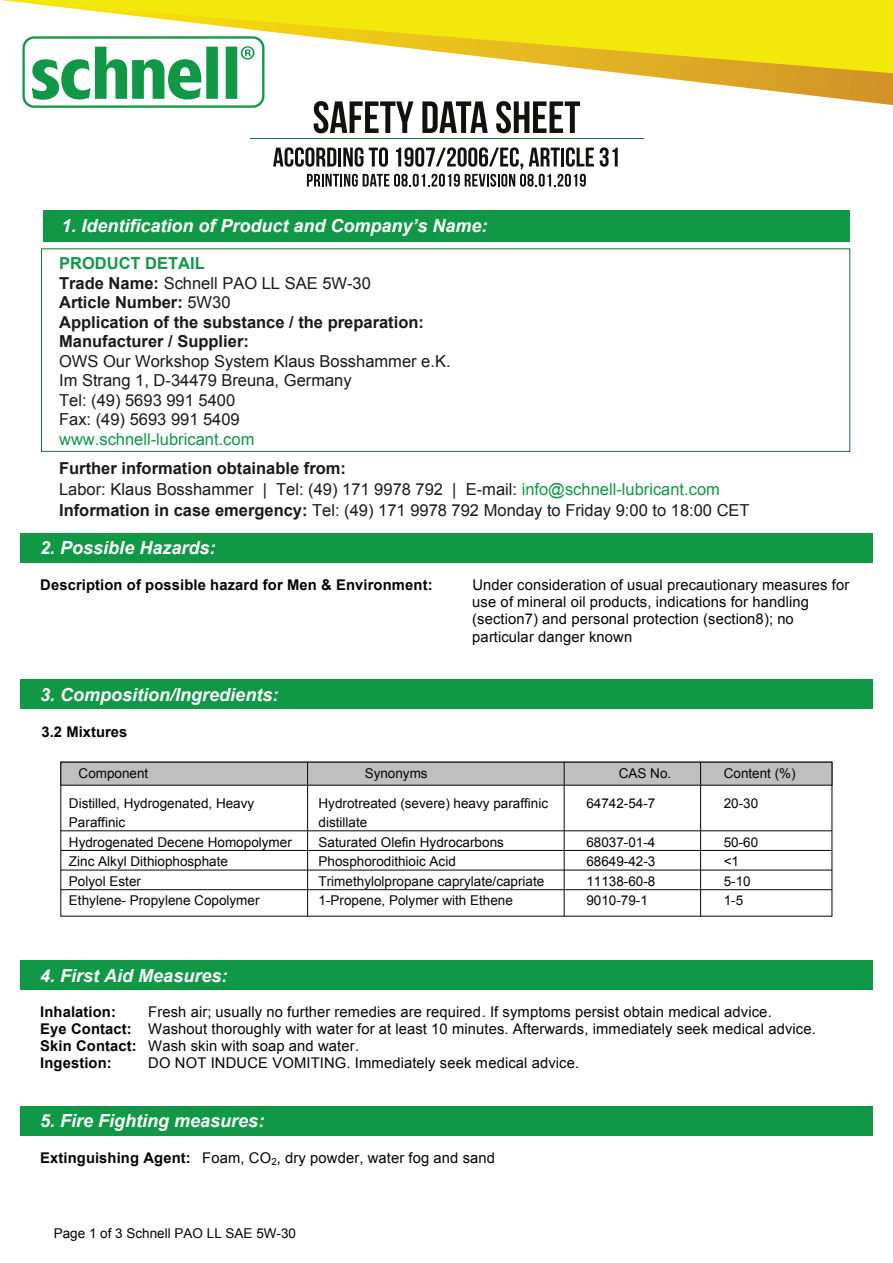
<style>
.page{position:relative;width:893px;height:1263px;background:#fff}
.page>*{position:absolute;margin:0;border:0;box-sizing:border-box;transform-origin:0 0}
.t1{font:italic 700 18px "Arial";color:#fff}
.t2{font:16.5px/19.5px "Arial";color:#1a1a18}
.t3{font:700 16.5px/19.5px "Arial";color:#1a1a18}
.t4{font:16.5px "Arial";color:#109847}
.t5{font:14.7px/17.2px "Arial";letter-spacing:.01em;color:#040503}
.t6{font:700 14.7px "Arial";letter-spacing:.01em;color:#040503}
.t7{font:13.5px/19.5px "Arial";color:#040503}
.s1{color:#109847}
.s2{font-weight:400}
.s3{font-weight:700}
</style>
<div class="page">
<div style="left:43px;top:211px;width:807px;height:31px;background:#109847"></div>
<hr style="left:250px;top:139px;width:393px;height:1px;background:#187039">
<div style="left:41px;top:248px;width:809px;height:204px;border:1px solid #187039"></div>
<svg style="left:413px;top:73px;width:480px;height:32px"></svg>
<svg style="left:0;top:0;width:893px;height:73px;fill:#f2e80c"></svg>
<svg style="left:314px;top:101px;width:99px;height:32px"></svg>
<svg style="left:422px;top:101px;width:66px;height:32px"></svg>
<svg style="left:496px;top:101px;width:84px;height:32px"></svg>
<svg style="left:600px;top:147px;width:18px;height:20px"></svg>
<svg style="left:273px;top:147px;width:321px;height:40px"></svg>
<div style="left:21px;top:33px;width:245px;height:78px;background:#fff;border-radius:11px"></div>
<svg style="left:22px;top:36px;width:242px;height:72px"></svg>
<div style="left:20px;top:533px;width:852px;height:30px;background:#109847"></div>
<div style="left:20px;top:679px;width:852px;height:30px;background:#109847"></div>
<div style="left:20px;top:960px;width:852px;height:30px;background:#109847"></div>
<div style="left:20px;top:1105px;width:852px;height:30px;background:#109847"></div>
<div style="left:61px;top:762px;width:771px;height:23px;background:#c0bfbf;border:1px solid #040503"></div>
<hr style="left:700px;top:762px;width:1px;height:154px;background:#040503">
<hr style="left:564px;top:762px;width:1px;height:154px;background:#040503">
<hr style="left:307px;top:762px;width:1px;height:154px;background:#040503">
<hr style="left:61px;top:830px;width:771px;height:1px;background:#040503">
<hr style="left:61px;top:850px;width:771px;height:1px;background:#040503">
<hr style="left:61px;top:870px;width:771px;height:1px;background:#040503">
<hr style="left:61px;top:889px;width:771px;height:1px;background:#040503">
<p class="t1" style="left:61px;top:214px;width:428px">1. Identification of Product and Company’s Name:</p>
<p class="t3" style="left:59px;top:254px;width:366px"><span class="s1">PRODUCT DETAIL<br></span>Trade Name: <span class="s2">Schnell PAO LL SAE 5W-30<br></span>Article Number: <span class="s2">5W30<br></span>Application of the substance / the preparation:<br>Manufacturer / Supplier:</p>
<p class="t2" style="left:59px;top:351px;width:393px">OWS Our Workshop System Klaus Bosshammer e.K.<br>Im Strang 1, D-34479 Breuna, Germany<br>Tel: (49) 5693 991 5400<br>Fax: (49) 5693 991 5409</p>
<p class="t4" style="left:59px;top:428px;width:197px">www.schnell-lubricant.com</p>
<p class="t2" style="left:59px;top:458px;width:692px;line-height:21px"><span class="s3">Further information obtainable from:<br></span>Labor: Klaus Bosshammer | Tel: (49) 171 9978 792 | E-mail: <span class="s1">info@schnell-lubricant.com<br></span><span class="s3">Information in case emergency:</span> Tel: (49) 171 9978 792 Monday to Friday 9:00 to 18:00 CET</p>
<p class="t1" style="left:40px;top:536px;width:177px">2. Possible Hazards:</p>
<p class="t6" style="left:40px;top:575px;width:394px">Description of possible hazard for Men &amp; Environment:</p>
<p class="t5" style="left:472px;top:576px;width:379px">Under consideration of usual precautionary measures for use of mineral oil products, indications for handling (section7) and personal protection (section8); no particular danger known</p>
<p class="t1" style="left:40px;top:682px;width:240px">3. Composition/Ingredients:</p>
<p class="t6" style="left:41px;top:722px;width:87px">3.2 Mixtures</p>
<p class="t7" style="left:69px;top:759px;width:187px;line-height:29.4px;text-indent:10px">Component<br>Distilled, Hydrogenated, Heavy</p>
<p class="t7" style="left:69px;top:813px;width:224px">Paraffinic<br>Hydrogenated Decene Homopolymer<br>Zinc Alkyl Dithiophosphate<br>Polyol Ester<br>Ethylene- Propylene Copolymer</p>
<p class="t7" style="left:365px;top:764px;width:65px">Synonyms</p>
<p class="t7" style="left:619px;top:764px;width:54px">CAS No.</p>
<p class="t7" style="left:724px;top:764px;width:74px">Content (%)</p>
<p class="t7" style="left:319px;top:793px;width:231px">Hydrotreated (severe) heavy paraffinic distillate<br>Saturated Olefin Hydrocarbons<br>Phosphorodithioic Acid<br>Trimethylolpropane caprylate/capriate<br>1-Propene, Polymer with Ethene</p>
<p class="t7" style="left:586px;top:793px;width:71px">64742-54-7</p>
<p class="t7" style="left:586px;top:832px;width:71px;text-align:justify">68037-01-4<br>68649-42-3<br>11138-60-8<br>9010-79-1</p>
<p class="t7" style="left:724px;top:793px;width:36px">20-30</p>
<p class="t7" style="left:724px;top:832px;width:36px">50-60 &lt;1<br>5-10<br>1-5</p>
<p class="t1" style="left:40px;top:963px;width:189px">4. First Aid Measures:</p>
<p class="t6" style="left:40px;top:1002px;width:77px">Inhalation:</p>
<p class="t5" style="left:40px;top:1003px;width:777px;text-indent:108px">Fresh air; usually no further remedies are required. If symptoms persist obtain medical advice.<br><span class="s3">Eye Contact:</span> Washout thoroughly with water for at least 10 minutes. Afterwards, immediately seek medical advice.<br><span class="s3">Skin Contact:</span> Wash skin with soap and water.<br><span class="s3">Ingestion:</span></p>
<p class="t5" style="left:148px;top:1055px;width:432px">DO NOT INDUCE VOMITING. Immediately seek medical advice.</p>
<p class="t1" style="left:40px;top:1109px;width:226px">5. Fire Fighting measures:</p>
<p class="t5" style="left:40px;top:1149px;width:456px"><span class="s3">Extinguishing Agent:</span> Foam, CO<sub>2</sub>, dry powder, water fog and sand</p>
<p class="t7" style="left:54px;top:1223px;width:244px">Page 1 of 3 Schnell PAO LL SAE 5W-30</p>
</div>
